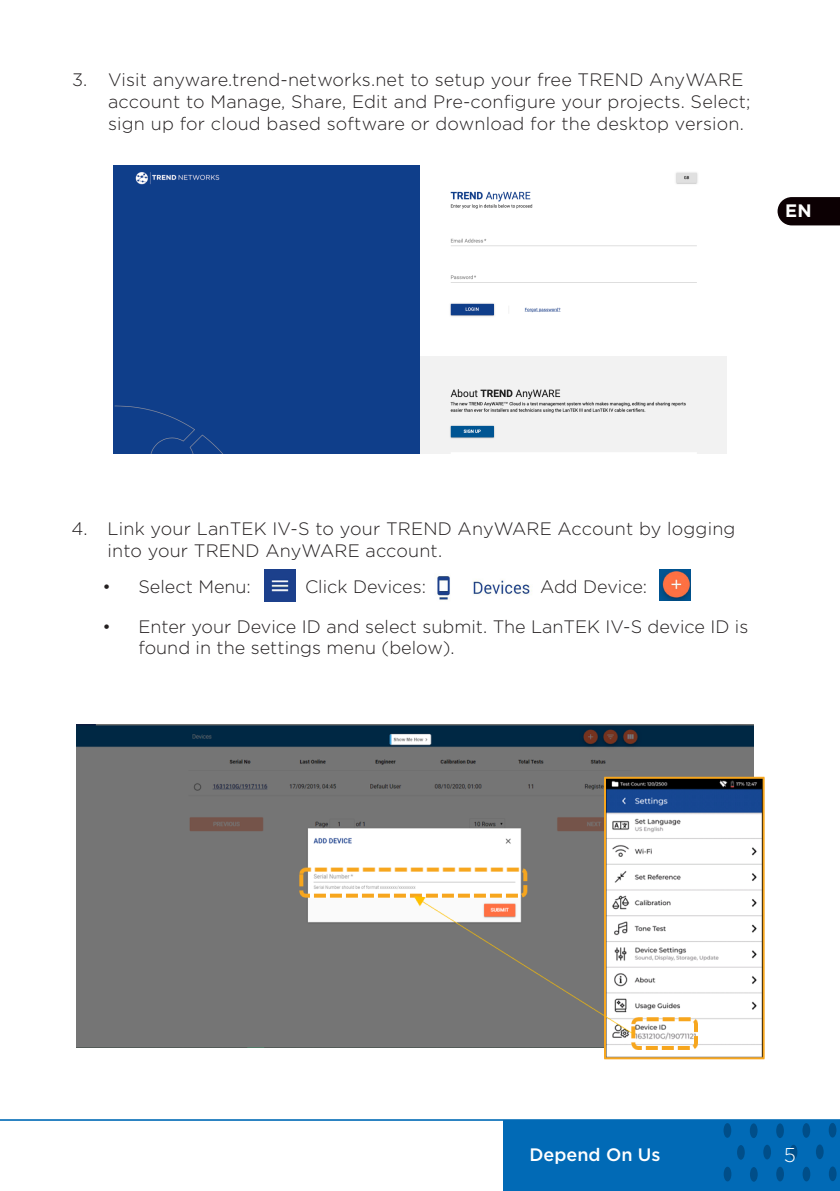
<style>
.page{position:relative;width:840px;height:1191px;background:#fff}
.page>*{position:absolute;margin:0;border:0;box-sizing:border-box;transform-origin:0 0}
.t1{font:300 20px "Gotham";color:#fff}
.t2{font:300 18px/21.6px "Gotham";letter-spacing:.01em;color:#231f20}
.t3{font:500 18px "Gotham";color:#fff}
.t4{font:700 18px "Gotham";color:#fff}
</style>
<div class="page">
<div style="left:503px;top:1120px;width:336px;height:71px;background:#016ab6"></div>
<div style="left:723px;top:1166px;width:8px;height:15px;background:#004e89;border-radius:50%"></div>
<div style="left:723px;top:1123px;width:7px;height:14px;background:#004e89;border-radius:50%"></div>
<div style="left:736px;top:1145px;width:8px;height:14px;background:#004e89;border-radius:50%"></div>
<div style="left:749px;top:1167px;width:8px;height:14px;background:#004e89;border-radius:50%"></div>
<svg style="left:762px;top:1144px;width:8px;height:15px"></svg>
<svg style="left:775px;top:1166px;width:8px;height:15px"></svg>
<div style="left:789px;top:1144px;width:8px;height:15px;background:#004e89;border-radius:50%"></div>
<div style="left:802px;top:1166px;width:7px;height:15px;background:#004e89;border-radius:50%"></div>
<div style="left:749px;top:1123px;width:8px;height:15px;background:#004e89;border-radius:50%"></div>
<div style="left:775px;top:1123px;width:8px;height:15px;background:#004e89;border-radius:50%"></div>
<div style="left:802px;top:1123px;width:7px;height:14px;background:#004e89;border-radius:50%"></div>
<div style="left:815px;top:1144px;width:8px;height:15px;background:#004e89;border-radius:50%"></div>
<div style="left:828px;top:1166px;width:8px;height:15px;background:#004e89;border-radius:50%"></div>
<div style="left:828px;top:1122px;width:7px;height:15px;background:#004e89;border-radius:50%"></div>
<hr style="left:0;top:1119px;width:839px;height:1px;background:#016ab6">
<img style="left:113px;top:165px;width:613px;height:289px">
<img style="left:76px;top:724px;width:689px;height:336px">
<img style="left:264px;top:569px;width:32px;height:32px">
<img style="left:659px;top:569px;width:31px;height:32px">
<img style="left:437px;top:576px;width:95px;height:24px">
<svg style="left:777px;top:197px;width:62px;height:28px;background:#1a0f11"></svg>
<p class="t2" style="left:108px;top:69px;width:643px;text-indent:-36px">3. Visit anyware.trend-networks.net to setup your free TREND AnyWARE account to Manage, Share, Edit and Pre-configure your projects. Select; sign up for cloud based software or download for the desktop version.</p>
<p class="t4" style="left:784px;top:199px;width:28px">EN</p>
<p class="t2" style="left:107px;top:517px;width:629px;text-indent:-36px">4. Link your LanTEK IV-S to your TREND AnyWARE Account by logging into your TREND AnyWARE account.</p>
<p class="t2" style="left:102px;top:575px;width:150px">• Select Menu:</p>
<p class="t2" style="left:305px;top:575px;width:122px">Click Devices:</p>
<p class="t2" style="left:540px;top:575px;width:108px">Add Device:</p>
<p class="t2" style="left:138px;top:615px;width:611px;text-indent:-36px">• Enter your Device ID and select submit. The LanTEK IV-S device ID is found in the settings menu (below).</p>
<p class="t3" style="left:529px;top:1142px;width:132px">Depend On Us</p>
<p class="t1" style="left:783px;top:1142px;width:14px">5</p>
</div>
